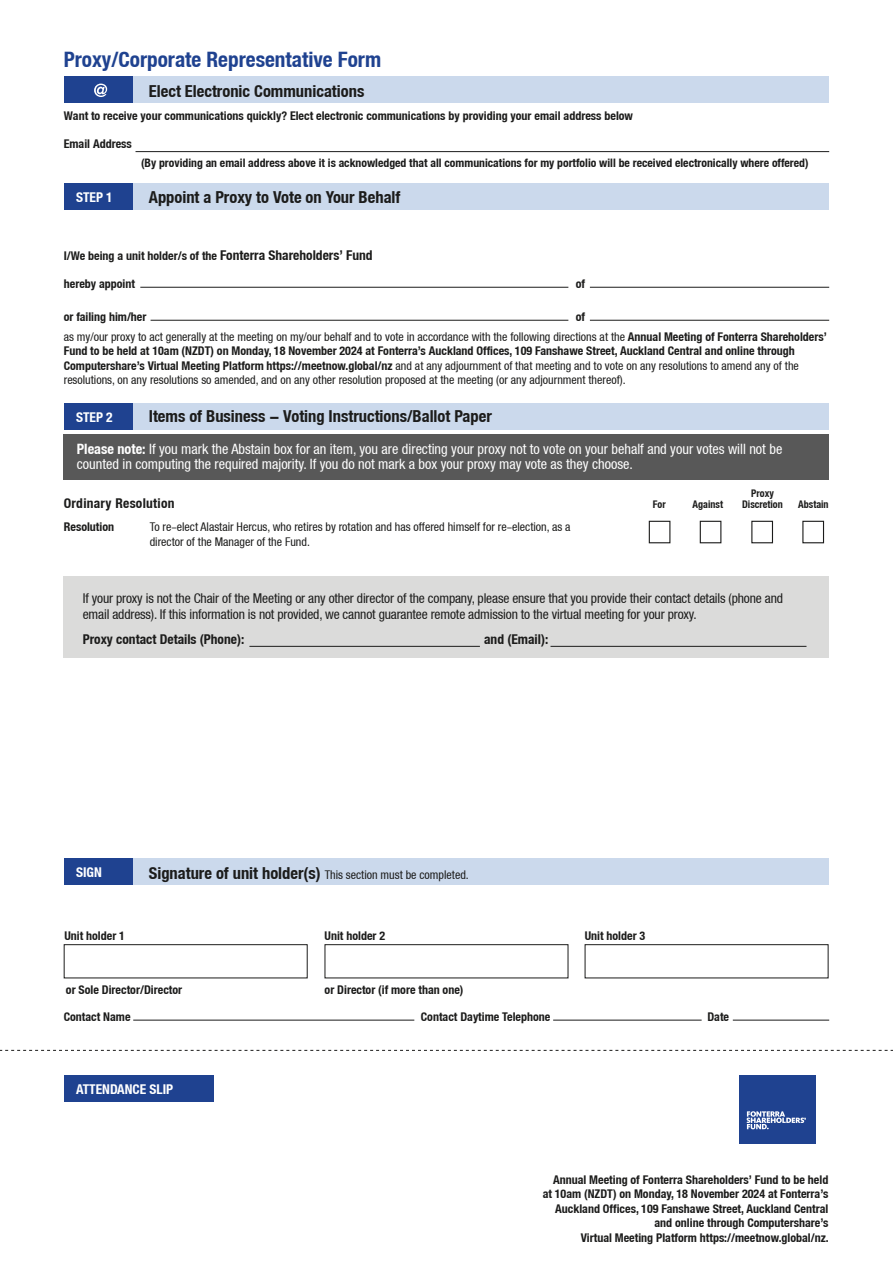
<style>
.page{position:relative;width:893px;height:1263px;background:#fff}
.page>*{position:absolute;margin:0;border:0;box-sizing:border-box;transform-origin:0 0}
.t1{font:700 condensed 21.3px "Helvetica Neue LT";color:#1f4290}
.t2{font:700 condensed 16.5px "Helvetica Neue LT";color:#1c1c1b}
.t3{font:condensed 14.25px/15px "Helvetica Neue LT";color:#fff}
.t4{font:condensed 13.5px/16.2px "Helvetica Neue LT";letter-spacing:-.01em;color:#1c1c1b}
.t5{font:700 condensed 13.5px "Helvetica Neue LT";color:#1c1c1b}
.t6{font:700 condensed 13.5px "Helvetica Neue LT";color:#fff}
.t7{font:700 condensed 13.5px "Helvetica Neue LT";letter-spacing:.02em;color:#1c1c1b}
.t8{font:700 condensed 12px/14.4px "Helvetica Neue LT";color:#1c1c1b}
.t9{font:condensed 12px "Helvetica Neue LT";color:#1c1c1b}
.t10{font:700 condensed 11.7px "Helvetica Neue LT";color:#1c1c1b}
.t11{font:700 condensed 10.5px "Helvetica Neue LT";color:#1c1c1b;scale:.96 1}
.s1{font-size:13.5px}
.s2{font-weight:700}
.s3{font-weight:400}
.s4{font-weight:700;font-size:16.5px}
</style>
<div class="page">
<svg style="left:0;top:1050px;width:893px;height:1px"></svg>
<div style="left:127px;top:183px;width:702px;height:26px;background:#cbd9ec"></div>
<div style="left:127px;top:77px;width:702px;height:26px;background:#cbd9ec"></div>
<div style="left:64px;top:183px;width:69px;height:26px;background:#1f4290"></div>
<div style="left:64px;top:77px;width:69px;height:26px;background:#1f4290"></div>
<div style="left:127px;top:859px;width:702px;height:26px;background:#cbd9ec"></div>
<div style="left:64px;top:859px;width:69px;height:26px;background:#1f4290"></div>
<div style="left:64px;top:434px;width:765px;height:45px;background:#585858"></div>
<div style="left:127px;top:403px;width:702px;height:26px;background:#cbd9ec"></div>
<div style="left:64px;top:403px;width:69px;height:26px;background:#1f4290"></div>
<div style="left:649px;top:521px;width:21px;height:22px;border:1px solid #1c1c1b"></div>
<div style="left:700px;top:521px;width:21px;height:22px;border:1px solid #1c1c1b"></div>
<div style="left:802px;top:521px;width:22px;height:22px;border:1px solid #1c1c1b"></div>
<div style="left:751px;top:521px;width:22px;height:22px;border:1px solid #1c1c1b"></div>
<div style="left:64px;top:576px;width:765px;height:81px;background:#dbdbda"></div>
<hr style="left:249px;top:646px;width:231px;height:1px;background:#1c1c1b">
<hr style="left:550px;top:646px;width:256px;height:1px;background:#1c1c1b">
<div style="left:64px;top:944px;width:244px;height:34px;border:1px solid #1c1c1b"></div>
<div style="left:325px;top:944px;width:243px;height:34px;border:1px solid #1c1c1b"></div>
<div style="left:585px;top:944px;width:243px;height:34px;border:1px solid #1c1c1b"></div>
<hr style="left:133px;top:1020px;width:281px;height:1px;background:#1c1c1b">
<hr style="left:553px;top:1020px;width:149px;height:1px;background:#1c1c1b">
<hr style="left:733px;top:1020px;width:96px;height:1px;background:#1c1c1b">
<div style="left:64px;top:1076px;width:150px;height:26px;background:#1f4290"></div>
<hr style="left:140px;top:287px;width:428px;height:1px;background:#1c1c1b">
<hr style="left:151px;top:320px;width:417px;height:1px;background:#1c1c1b">
<hr style="left:590px;top:287px;width:239px;height:1px;background:#1c1c1b">
<hr style="left:590px;top:320px;width:239px;height:1px;background:#1c1c1b">
<svg style="left:94px;top:84px;width:13px;height:13px"></svg>
<hr style="left:136px;top:151px;width:693px;height:1px;background:#1c1c1b">
<div style="left:739px;top:1076px;width:76px;height:68px;background:#1f4290"></div>
<svg style="left:746px;top:1111px;width:60px;height:18px"></svg>
<p class="t1" style="left:64px;top:46px;width:319px">Proxy/Corporate Representative Form</p>
<p class="t2" style="left:149px;top:81px;width:217px">Elect Electronic Communications</p>
<p class="t8" style="left:64px;top:109px;width:571px">Want to receive your communications quickly? Elect electronic communications by providing your email address below</p>
<p class="t10" style="left:141px;top:155px;width:669px">(By providing an email address above it is acknowledged that all communications for my portfolio will be received electronically where offered)</p>
<p class="t8" style="left:64px;top:137px;width:70px">Email Address</p>
<p class="t6" style="left:76px;top:189px;width:38px">STEP 1</p>
<p class="t2" style="left:149px;top:187px;width:253px">Appoint a Proxy to Vote on Your Behalf</p>
<p class="t8" style="left:64px;top:248px;width:310px">I/We being a unit holder/s of the <span class="s1">Fonterra Shareholders’ Fund</span></p>
<p class="t8" style="left:64px;top:276px;width:73px">hereby appoint</p>
<p class="t8" style="left:576px;top:276px;width:11px">of</p>
<p class="t8" style="left:64px;top:309px;width:84px">or failing him/her</p>
<p class="t8" style="left:576px;top:309px;width:11px">of</p>
<p class="t9" style="left:64px;top:329px;width:765px">as my/our proxy to act generally at the meeting on my/our behalf and to vote in accordance with the following directions at the <span class="s2">Annual Meeting of Fonterra Shareholders’</span></p>
<p class="t8" style="left:64px;top:343px;width:737px">Fund to be held at 10am (NZDT) on Monday, 18 November 2024 at Fonterra’s Auckland Offices, 109 Fanshawe Street, Auckland Central and online through<br>Computershare’s Virtual Meeting Platform https://meetnow.global/nz <span class="s3">and at any adjournment of that meeting and to vote on any resolutions to amend any of the resolutions, on any resolutions so amended, and on any other resolution proposed at the meeting (or any adjournment thereof).</span></p>
<p class="t6" style="left:76px;top:409px;width:38px">STEP 2</p>
<p class="t2" style="left:149px;top:407px;width:344px">Items of Business - Voting Instructions/Ballot Paper</p>
<p class="t3" style="left:77px;top:442px;width:707px"><span class="s2">Please note:</span> If you mark the Abstain box for an item, you are directing your proxy not to vote on your behalf and your votes will not be counted in computing the required majority. If you do not mark a box your proxy may vote as they choose.</p>
<p class="t7" style="left:64px;top:495px;width:112px">Ordinary Resolution</p>
<p class="t8" style="left:64px;top:519px;width:52px">Resolution</p>
<p class="t9" style="left:150px;top:520px;width:422px">To re-elect Alastair Hercus, who retires by rotation and has offered himself for re-election, as a</p>
<p class="t9" style="left:150px;top:535px;width:162px">director of the Manager of the Fund.</p>
<p class="t11" style="left:751px;top:487px;width:25px">Proxy</p>
<p class="t11" style="left:653px;top:498px;width:15px">For</p>
<p class="t11" style="left:693px;top:498px;width:33px">Against</p>
<p class="t11" style="left:742px;top:498px;width:44px">Discretion</p>
<p class="t11" style="left:798px;top:498px;width:33px">Abstain</p>
<p class="t4" style="left:83px;top:590px;width:702px">If your proxy is not the Chair of the Meeting or any other director of the company, please ensure that you provide their contact details (phone and email address). If this information is not provided, we cannot guarantee remote admission to the virtual meeting for your proxy.</p>
<p class="t5" style="left:83px;top:631px;width:163px">Proxy contact Details (Phone):</p>
<p class="t5" style="left:484px;top:631px;width:66px">and (Email):</p>
<p class="t6" style="left:76px;top:864px;width:27px">SIGN</p>
<p class="t9" style="left:149px;top:867px;width:321px"><span class="s4">Signature of unit holder(s)</span> This section must be completed.</p>
<p class="t8" style="left:64px;top:928px;width:62px">Unit holder 1</p>
<p class="t8" style="left:325px;top:928px;width:62px">Unit holder 2</p>
<p class="t8" style="left:585px;top:928px;width:62px">Unit holder 3</p>
<p class="t8" style="left:66px;top:982px;width:118px">or Sole Director/Director</p>
<p class="t8" style="left:325px;top:982px;width:140px">or Director (if more than one)</p>
<p class="t8" style="left:64px;top:1009px;width:68px">Contact Name</p>
<p class="t8" style="left:421px;top:1009px;width:131px">Contact Daytime Telephone</p>
<p class="t8" style="left:707px;top:1009px;width:23px">Date</p>
<p class="t6" style="left:76px;top:1081px;width:99px">ATTENDANCE SLIP</p>
<p class="t8" style="left:543px;top:1172px;width:287px;text-align:right">Annual Meeting of Fonterra Shareholders’ Fund to be held at 10am (NZDT) on Monday, 18 November 2024 at Fonterra’s<br>Auckland Offices, 109 Fanshawe Street, Auckland Central</p>
<p class="t8" style="left:654px;top:1215px;width:175px">and online through Computershare’s</p>
<p class="t8" style="left:581px;top:1230px;width:249px">Virtual Meeting Platform https://meetnow.global/nz.</p>
</div>
